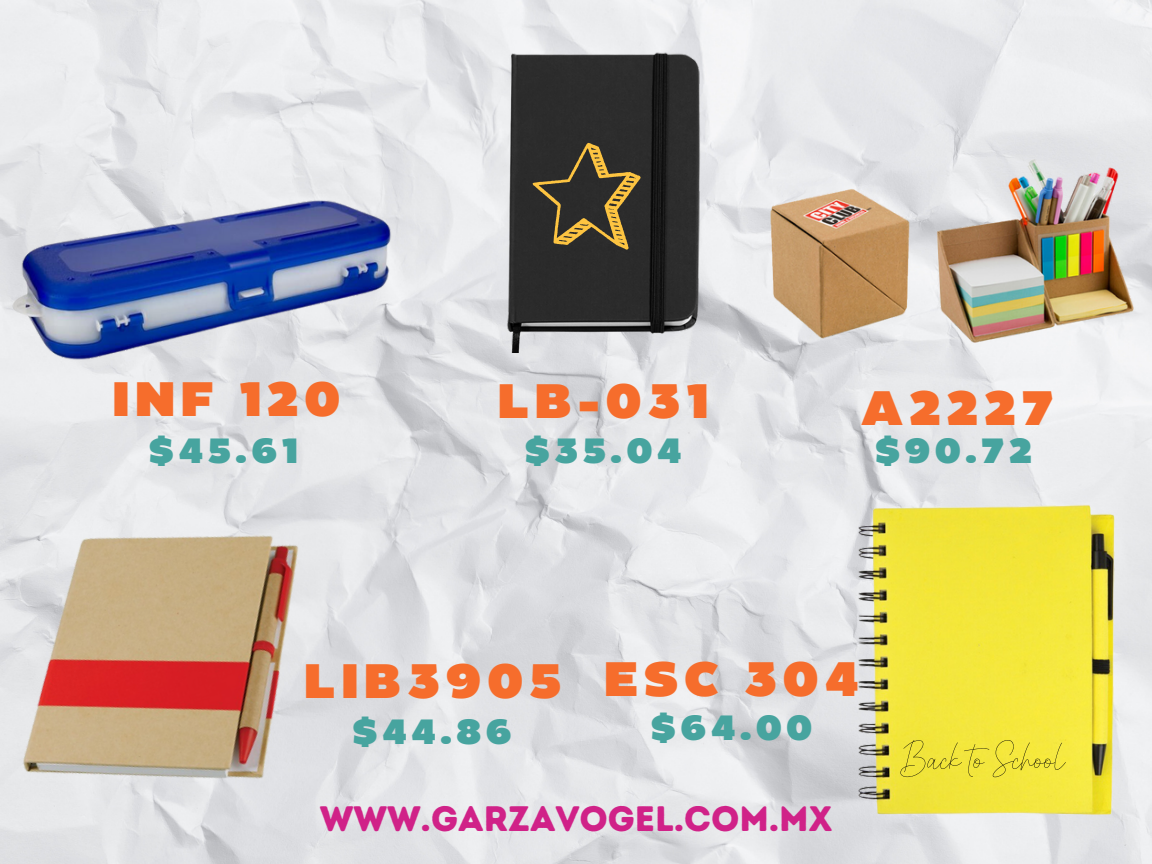
<style>
.page{position:relative;width:1152px;height:864px;background:#fff}
.page>*{position:absolute;margin:0;border:0;box-sizing:border-box;transform-origin:0 0}
.t1{font:48.3px "Monami";letter-spacing:.1em;color:#f66d2c}
.t2{font:35.4px "Intro Rust Base";color:#d02288}
.t3{font:34.95px "Monami";letter-spacing:.1em;color:#47a49f}
</style>
<div class="page">
<img style="left:0;top:0;width:1152px;height:864px">
<img style="left:0;top:161px;width:403px;height:229px">
<img style="left:762px;top:97px;width:383px;height:306px">
<img style="left:486px;top:44px;width:246px;height:309px">
<img style="left:0;top:431px;width:403px;height:433px">
<img style="left:826px;top:505px;width:314px;height:313px">
<svg style="left:533px;top:143px;width:108px;height:107px;background:#52472f"></svg>
<svg style="left:900px;top:740px;width:166px;height:37px;background:#e8db39"></svg>
<h1 class="t1" style="left:112px;top:378px;width:230px">INF 120</h1>
<h1 class="t3" style="left:148px;top:436px;width:151px">$45.61</h1>
<h1 class="t1" style="left:497px;top:380px;width:213px">LB-031</h1>
<p class="t3" style="left:524px;top:435px;width:159px">$35.04</p>
<h2 class="t1" style="left:860px;top:386px;width:195px">A2227</h2>
<h2 class="t3" style="left:874px;top:435px;width:159px">$90.72</h2>
<h2 class="t1" style="left:304px;top:659px;width:260px">LIB3905</h2>
<p class="t3" style="left:352px;top:716px;width:162px">$44.86</p>
<p class="t1" style="left:604px;top:657px;width:257px">ESC 304</p>
<h1 class="t3" style="left:650px;top:712px;width:164px">$64.00</h1>
<p class="t2" style="left:320px;top:797px;width:514px">WWW.GARZAVOGEL.COM.MX</p>
</div>
